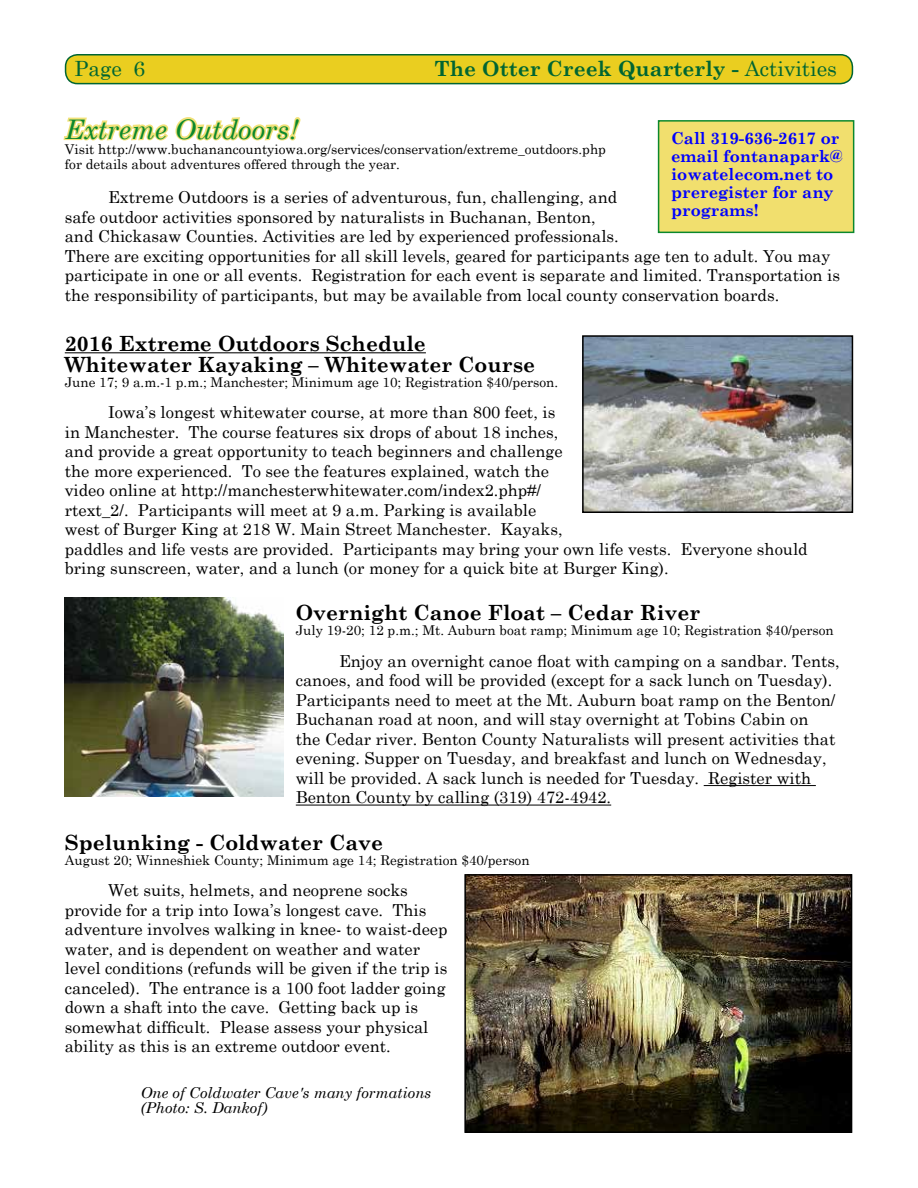
<style>
.page{position:relative;width:918px;height:1188px;background:#fff}
.page>*{position:absolute;margin:0;border:0;box-sizing:border-box;transform-origin:0 0}
.t1{font:italic 27px "Century Schoolbook";color:#0b882d}
.t2{font:700 21px/21px "Century Schoolbook";color:#000}
.t3{font:700 21px "Century Schoolbook";color:#006532}
.t4{font:21px "Century Schoolbook";color:#006532}
.t5{font:16.5px/19.5px "Century Schoolbook";color:#000}
.t6{font:700 16.5px/18px "Century Schoolbook";color:#00f}
.t7{font:italic 15px/15px "Century Schoolbook";color:#000}
.t8{font:13.5px/15px "Century Schoolbook";color:#000}
.s1{font-weight:400}
</style>
<div class="page">
<div style="left:66px;top:55px;width:786px;height:29px;background:#eace20;border-radius:12px"></div>
<div style="left:65px;top:54px;width:788px;height:30px;border:2px solid #006532;border-radius:12px"></div>
<hr style="left:65px;top:352px;width:361px;height:1px;background:#000">
<hr style="left:704px;top:785px;width:112px;height:1px;background:#000">
<hr style="left:296px;top:805px;width:315px;height:1px;background:#000">
<svg style="left:63px;top:117px;width:238px;height:24px"></svg>
<img style="left:585px;top:338px;width:265px;height:172px">
<div style="left:582px;top:335px;width:271px;height:178px;border:2px solid #000"></div>
<div style="left:658px;top:120px;width:196px;height:113px;background:#f1df6e;border:2px solid #0b882d"></div>
<img style="left:467px;top:877px;width:382px;height:253px">
<div style="left:464px;top:874px;width:388px;height:259px;border:2px solid #000"></div>
<img style="left:65px;top:597px;width:218px;height:199px">
<p class="t4" style="left:74px;top:50px;width:72px">Page 6</p>
<p class="t3" style="left:435px;top:52px;width:404px">The Otter Creek Quarterly - <span class="s1">Activities</span></p>
<h1 class="t1" style="left:65px;top:109px;width:235px">Extreme Outdoors!</h1>
<p class="t8" style="left:65px;top:140px;width:543px">Visit http://www.buchanancountyiowa.org/services/conservation/extreme_outdoors.php for details about adventures offered through the year.</p>
<p class="t5" style="left:65px;top:186px;width:777px;text-indent:43px">Extreme Outdoors is a series of adventurous, fun, challenging, and<br>safe outdoor activities sponsored by naturalists in Buchanan, Benton,<br>and Chickasaw Counties. Activities are led by experienced professionals.<br>There are exciting opportunities for all skill levels, geared for participants age ten to adult. You may participate in one or all events. Registration for each event is separate and limited. Transportation is the responsibility of participants, but may be available from local county conservation boards.</p>
<p class="t6" style="left:671px;top:128px;width:173px">Call 319-636-2617 or email fontanapark@ iowatelecom.net to preregister for any programs!</p>
<p class="t2" style="left:65px;top:332px;width:472px">2016 Extreme Outdoors Schedule<br>Whitewater Kayaking – Whitewater Course</p>
<p class="t8" style="left:65px;top:373px;width:495px">June 17; 9 a.m.-1 p.m.; Manchester; Minimum age 10; Registration $40/person.</p>
<p class="t5" style="left:65px;top:401px;width:744px;text-indent:43px">Iowa’s longest whitewater course, at more than 800 feet, is<br>in Manchester. The course features six drops of about 18 inches,<br>and provide a great opportunity to teach beginners and challenge<br>the more experienced. To see the features explained, watch the<br>video online at http://manchesterwhitewater.com/index2.php#/<br>rtext_2/. Participants will meet at 9 a.m. Parking is available<br>west of Burger King at 218 W. Main Street Manchester. Kayaks,<br>paddles and life vests are provided. Participants may bring your own life vests. Everyone should bring sunscreen, water, and a lunch (or money for a quick bite at Burger King).</p>
<p class="t2" style="left:296px;top:601px;width:406px">Overnight Canoe Float – Cedar River</p>
<p class="t8" style="left:296px;top:622px;width:539px">July 19-20; 12 p.m.; Mt. Auburn boat ramp; Minimum age 10; Registration $40/person</p>
<p class="t5" style="left:296px;top:650px;width:546px;text-indent:43px">Enjoy an overnight canoe float with camping on a sandbar. Tents, canoes, and food will be provided (except for a sack lunch on Tuesday).<br>Participants need to meet at the Mt. Auburn boat ramp on the Benton/ Buchanan road at noon, and will stay overnight at Tobins Cabin on<br>the Cedar river. Benton County Naturalists will present activities that evening. Supper on Tuesday, and breakfast and lunch on Wednesday, will be provided. A sack lunch is needed for Tuesday. Register with Benton County by calling (319) 472-4942.</p>
<p class="t2" style="left:65px;top:831px;width:320px">Spelunking - Coldwater Cave</p>
<p class="t8" style="left:65px;top:851px;width:466px">August 20; Winneshiek County; Minimum age 14; Registration $40/person</p>
<p class="t5" style="left:65px;top:879px;width:384px;text-indent:43px">Wet suits, helmets, and neoprene socks provide for a trip into Iowa’s longest cave. This adventure involves walking in knee- to waist-deep water, and is dependent on weather and water level conditions (refunds will be given if the trip is canceled). The entrance is a 100 foot ladder going down a shaft into the cave. Getting back up is somewhat difficult. Please assess your physical ability as this is an extreme outdoor event.</p>
<p class="t7" style="left:141px;top:1084px;width:292px">One of Coldwater Cave's many formations (Photo: S. Dankof)</p>
</div>
